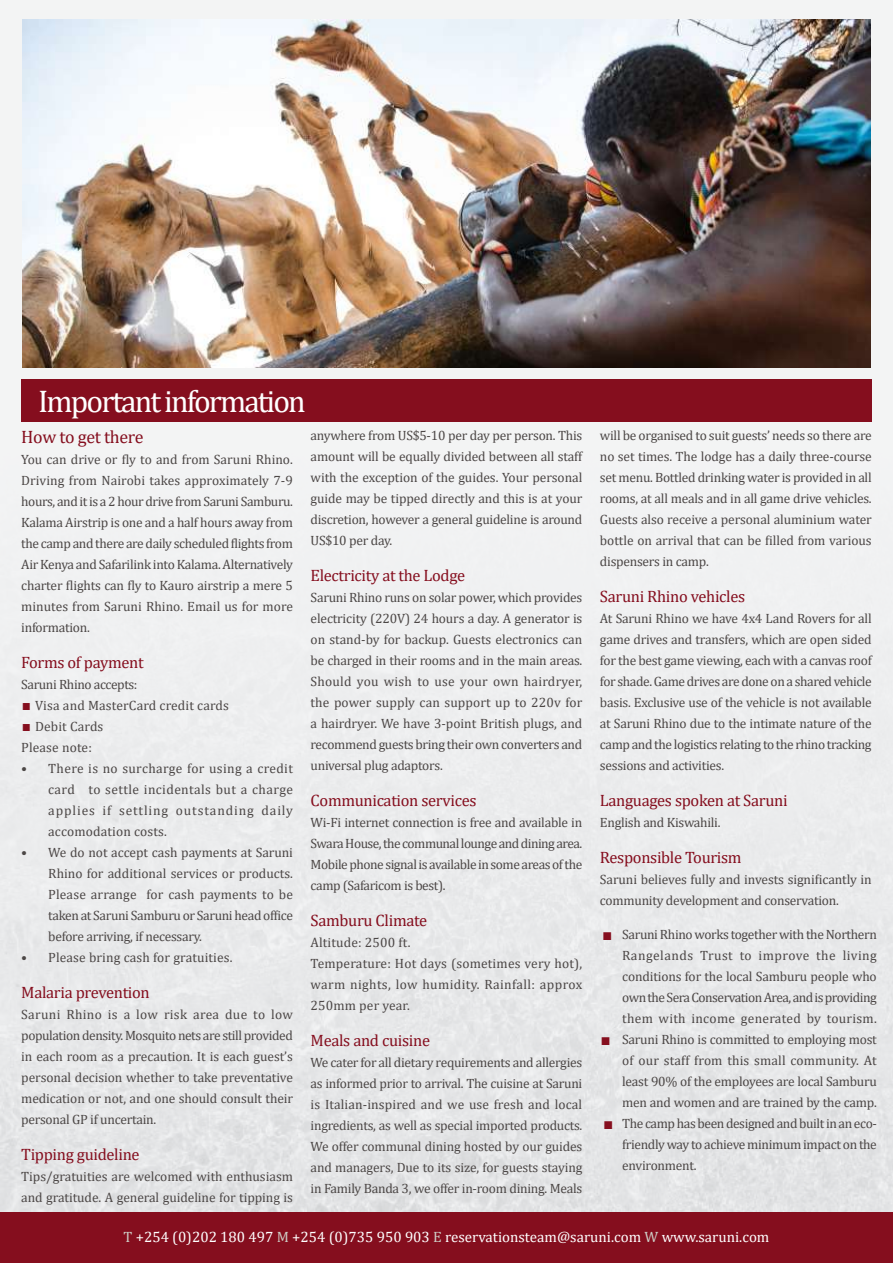
<style>
.page{position:relative;width:893px;height:1263px;background:#f0f1f2}
.page>*{position:absolute;margin:0;border:0;box-sizing:border-box;transform-origin:0 0}
.t1{font:31.5px "Cambria";letter-spacing:-.06em;color:#fff}
.t2{font:18px "Cambria";letter-spacing:-.02em;color:#850e1e}
.t3{font:16.5px "Cambria";letter-spacing:-.02em;color:#850e1e}
.t4{font:15px "Cambria";color:#fff}
.t5{font:13.5px/21px "Cambria";letter-spacing:-.02em;color:#4c4746;text-align:justify}
.t6{font:13.5px/21px "Cambria";letter-spacing:.015em;color:#4c4746}
.t7{font:13.5px "Cambria";letter-spacing:.01em;color:#4c4746}
.s1{color:#cdcdc5}
</style>
<div class="page">
<div style="left:21px;top:379px;width:850px;height:42px;background:#850e1e"></div>
<div style="left:0;top:1212px;width:893px;height:50px;background:#850e1e"></div>
<img style="left:22px;top:20px;width:849px;height:347px">
<svg style="left:602px;top:1037px;width:8px;height:7px"></svg>
<svg style="left:605px;top:1121px;width:7px;height:8px"></svg>
<h1 class="t1" style="left:38px;top:382px;width:269px">Important information</h1>
<h2 class="t2" style="left:21px;top:426px;width:124px">How to get there</h2>
<p class="t5" style="left:21px;top:449px;width:273px">You can drive or fly to and from Saruni Rhino.<br>Driving from Nairobi takes approximately 7-9 hours, and it is a 2 hour drive from Saruni Samburu.<br>Kalama Airstrip is one and a half hours away from the camp and there are daily scheduled flights from Air Kenya and Safarilink into Kalama. Alternatively charter flights can fly to Kauro airstrip a mere 5 minutes from Saruni Rhino. Email us for more information.</p>
<p class="t3" style="left:21px;top:653px;width:124px">Forms of payment</p>
<p class="t5" style="left:21px;top:674px;width:118px">Saruni Rhino accepts:</p>
<p class="t7" style="left:35px;top:698px;width:196px">Visa and MasterCard credit cards</p>
<p class="t7" style="left:35px;top:719px;width:70px">Debit Cards</p>
<p class="t7" style="left:21px;top:740px;width:72px">Please note:</p>
<p class="t5" style="left:48px;top:758px;width:246px;text-indent:-27px">• There is no surcharge for using a credit card to settle incidentals but a charge applies if settling outstanding daily accomodation costs.</p>
<p class="t5" style="left:48px;top:842px;width:246px;text-indent:-27px">• We do not accept cash payments at Saruni Rhino for additional services or products.<br>Please arrange for cash payments to be taken at Saruni Samburu or Saruni head office before arriving, if necessary.</p>
<p class="t7" style="left:21px;top:950px;width:213px">• Please bring cash for gratuities.</p>
<p class="t3" style="left:21px;top:983px;width:130px">Malaria prevention</p>
<p class="t5" style="left:21px;top:1004px;width:273px">Saruni Rhino is a low risk area due to low population density. Mosquito nets are still provided in each room as a precaution. It is each guest’s personal decision whether to take preventative medication or not, and one should consult their personal GP if uncertain.</p>
<p class="t3" style="left:21px;top:1145px;width:120px">Tipping guideline</p>
<p class="t5" style="left:21px;top:1166px;width:273px">Tips/gratuities are welcomed with enthusiasm and gratitude. A general guideline for tipping is</p>
<p class="t5" style="left:311px;top:425px;width:273px">anywhere from US$5-10 per day per person. This amount will be equally divided between all staff with the exception of the guides. Your personal guide may be tipped directly and this is at your discretion, however a general guideline is around US$10 per day.</p>
<p class="t3" style="left:311px;top:565px;width:156px">Electricity at the Lodge</p>
<p class="t5" style="left:311px;top:587px;width:273px">Saruni Rhino runs on solar power, which provides electricity (220V) 24 hours a day. A generator is on stand-by for backup. Guests electronics can be charged in their rooms and in the main areas.<br>Should you wish to use your own hairdryer, the power supply can support up to 220v for a hairdryer. We have 3-point British plugs, and recommend guests bring their own converters and universal plug adaptors.</p>
<p class="t3" style="left:311px;top:790px;width:167px">Communication services</p>
<p class="t5" style="left:311px;top:812px;width:273px">Wi-Fi internet connection is free and available in Swara House, the communal lounge and dining area.<br>Mobile phone signal is available in some areas of the camp (Safaricom is best).</p>
<p class="t3" style="left:311px;top:910px;width:118px">Samburu Climate</p>
<p class="t6" style="left:311px;top:932px;width:273px">Altitude: 2500 ft.<br>Temperature: Hot days (sometimes very hot), warm nights, low humidity. Rainfall: approx<br>250mm per year.</p>
<p class="t3" style="left:311px;top:1030px;width:121px">Meals and cuisine</p>
<p class="t5" style="left:311px;top:1052px;width:273px">We cater for all dietary requirements and allergies as informed prior to arrival. The cuisine at Saruni is Italian-inspired and we use fresh and local ingredients, as well as special imported products.<br>We offer communal dining hosted by our guides and managers, Due to its size, for guests staying in Family Banda 3, we offer in-room dining. Meals</p>
<p class="t5" style="left:600px;top:425px;width:273px">will be organised to suit guests’ needs so there are no set times. The lodge has a daily three-course set menu. Bottled drinking water is provided in all rooms, at all meals and in all game drive vehicles.<br>Guests also receive a personal aluminium water bottle on arrival that can be filled from various dispensers in camp.</p>
<p class="t3" style="left:600px;top:586px;width:147px">Saruni Rhino vehicles</p>
<p class="t5" style="left:600px;top:608px;width:273px">At Saruni Rhino we have 4x4 Land Rovers for all game drives and transfers, which are open sided for the best game viewing, each with a canvas roof for shade. Game drives are done on a shared vehicle basis. Exclusive use of the vehicle is not available at Saruni Rhino due to the intimate nature of the camp and the logistics relating to the rhino tracking sessions and activities.</p>
<p class="t3" style="left:600px;top:790px;width:189px">Languages spoken at Saruni</p>
<p class="t5" style="left:600px;top:812px;width:122px">English and Kiswahili.</p>
<p class="t3" style="left:600px;top:847px;width:143px">Responsible Tourism</p>
<p class="t5" style="left:600px;top:869px;width:273px">Saruni believes fully and invests significantly in community development and conservation.</p>
<p class="t5" style="left:622px;top:924px;width:256px">Saruni Rhino works together with the Northern Rangelands Trust to improve the living conditions for the local Samburu people who own the Sera Conservation Area, and is providing them with income generated by tourism.<br>Saruni Rhino is committed to employing most of our staff from this small community. At least 90% of the employees are local Samburu men and women and are trained by the camp.<br>The camp has been designed and built in an eco&shy;friendly way to achieve minimum impact on the environment.</p>
<p class="t4" style="left:124px;top:1228px;width:647px"><span class="s1">T</span> +254 (0)202 180 497 <span class="s1">M</span> +254 (0)735 950 903 <span class="s1">E</span> reservationsteam@saruni.com <span class="s1">W</span> www.saruni.com</p>
</div>
